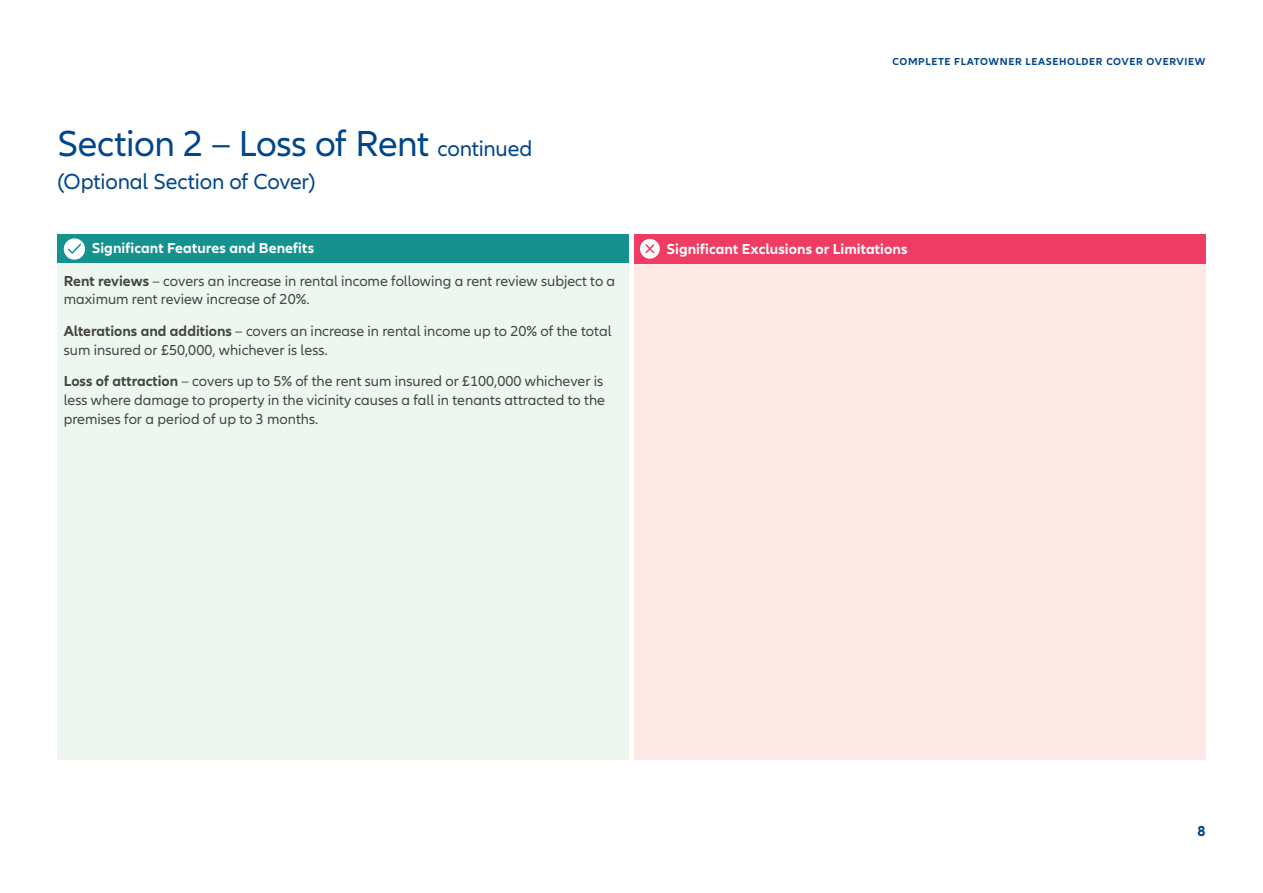
<style>
.page{position:relative;width:1263px;height:893px;background:#fff}
.page>*{position:absolute;margin:0;border:0;box-sizing:border-box;transform-origin:0 0}
.t1{font:37.5px "Allianz Neo";letter-spacing:-.01em;color:#00468b}
.t2{font:22.5px "Allianz Neo";letter-spacing:-.01em;color:#00468b}
.t3{font:15px/18.8px "Allianz Neo";color:#464547}
.t4{font:700 15px "Allianz Neo";letter-spacing:.005em;color:#fff}
.t5{font:700 15px "Allianz Neo";color:#00468b}
.t6{font:700 10.5px "Allianz Neo";letter-spacing:.06em;color:#00468b}
.s1{font-size:22.5px}
.s2{font-weight:700}
</style>
<div class="page">
<div style="left:634px;top:264px;width:571px;height:496px;background:#fdeae7"></div>
<div style="left:57px;top:234px;width:572px;height:30px;background:#15928d"></div>
<svg style="left:64px;top:238px;width:21px;height:22px"></svg>
<svg style="left:66px;top:242px;width:16px;height:13px"></svg>
<div style="left:634px;top:234px;width:571px;height:30px;background:#ef3c64"></div>
<div style="left:640px;top:239px;width:20px;height:20px;background:#fff;border-radius:50%"></div>
<svg style="left:645px;top:244px;width:10px;height:10px"></svg>
<div style="left:57px;top:264px;width:572px;height:496px;background:#edf7ef"></div>
<h1 class="t1" style="left:57px;top:122px;width:477px">Section 2 – Loss of Rent <span class="s1">continued</span></h1>
<h2 class="t2" style="left:57px;top:169px;width:260px">(Optional Section of Cover)</h2>
<p class="t6" style="left:892px;top:56px;width:314px">COMPLETE FLATOWNER LEASEHOLDER COVER OVERVIEW</p>
<p class="t4" style="left:92px;top:239px;width:224px">Significant Features and Benefits</p>
<p class="t4" style="left:666px;top:240px;width:242px">Significant Exclusions or Limitations</p>
<p class="t3" style="left:64px;top:272px;width:553px"><span class="s2">Rent reviews</span> – covers an increase in rental income following a rent review subject to a maximum rent review increase of 20%.</p>
<p class="t3" style="left:64px;top:322px;width:549px"><span class="s2">Alterations and additions</span> – covers an increase in rental income up to 20% of the total sum insured or £50,000, whichever is less.</p>
<p class="t3" style="left:64px;top:372px;width:543px;text-align:justify"><span class="s2">Loss of attraction</span> – covers up to 5% of the rent sum insured or £100,000 whichever is less where damage to property in the vicinity causes a fall in tenants attracted to the premises for a period of up to 3 months.</p>
<p class="t5" style="left:1197px;top:822px;width:10px">8</p>
</div>
